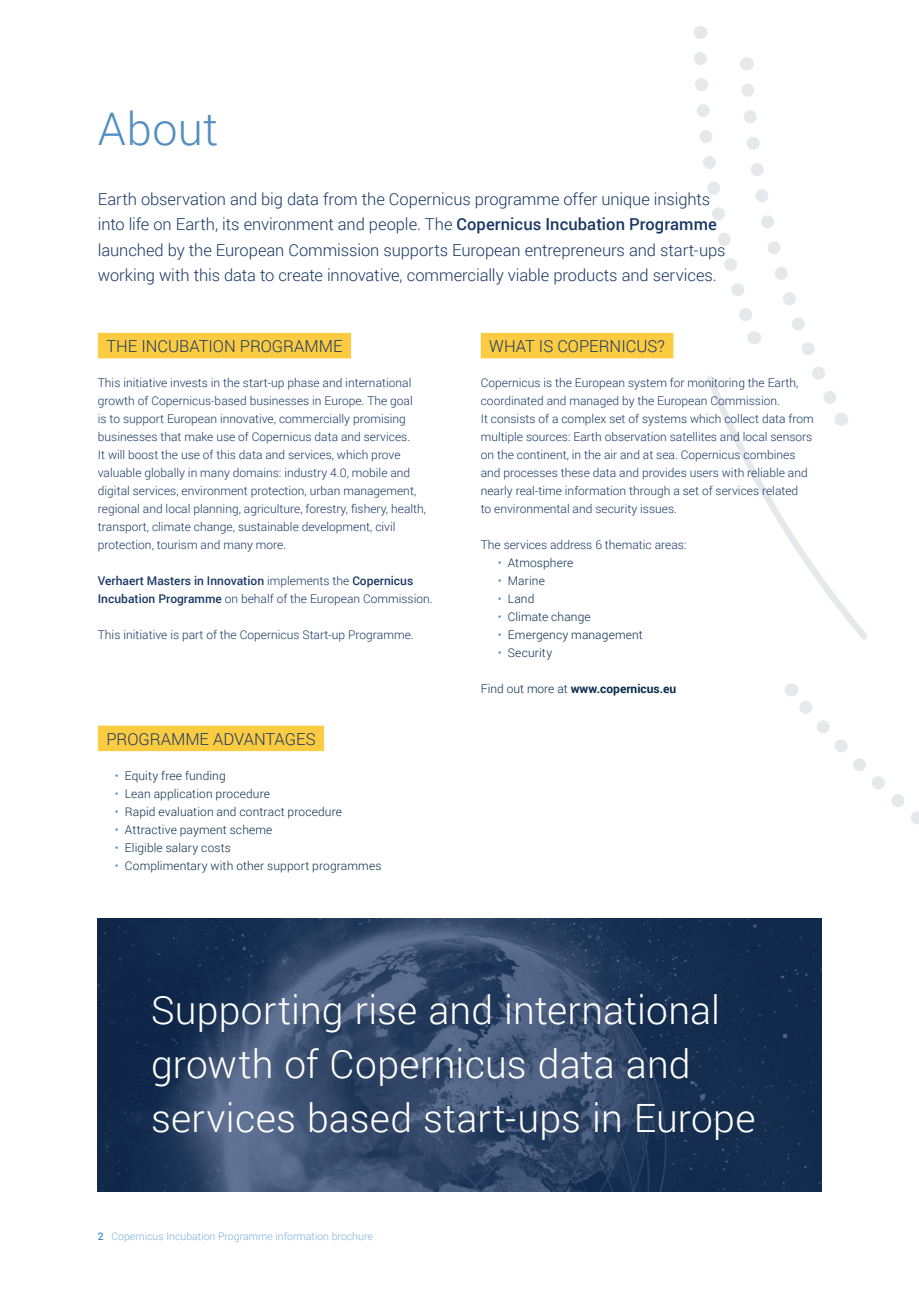
<style>
.page{position:relative;width:919px;height:1289px;background:#fff}
.page>*{position:absolute;margin:0;border:0;box-sizing:border-box;transform-origin:0 0}
.t1{font:300 45px "Roboto";letter-spacing:.01em;color:#518ec2}
.t2{font:300 39px/54px "Roboto";letter-spacing:.005em;color:#fff}
.t3{font:300 16.5px/25.5px "Roboto";letter-spacing:-.005em;color:#193765}
.t4{font:300 12px/18px "Roboto";color:#193765}
.t5{font:300 12px "Roboto";letter-spacing:.01em;color:#092d4d}
.t6{font:500 12px/18px "Roboto";color:#193765}
.t7{font:700 12px "Roboto";color:#092d4d}
.t8{font:300 10.5px "Roboto";color:#7ab0de}
.s1{font-weight:500}
.s2{font-weight:300}
.s3{color:#518ec2}
.s4{font-weight:500;color:#518ec2}
</style>
<div class="page">
<svg style="left:784px;top:683px;width:135px;height:343px"></svg>
<svg style="left:700px;top:26px;width:1px;height:13px"></svg>
<svg style="left:694px;top:52px;width:174px;height:588px"></svg>
<div style="left:98px;top:333px;width:253px;height:25px;background:#fbcb42"></div>
<div style="left:480px;top:333px;width:193px;height:25px;background:#fbcb42"></div>
<div style="left:98px;top:725px;width:226px;height:26px;background:#fbcb42"></div>
<img style="left:98px;top:918px;width:723px;height:273px">
<h1 class="t1" style="left:98px;top:98px;width:122px">About</h1>
<p class="t3" style="left:98px;top:185px;width:629px">Earth observation and big data from the Copernicus programme offer unique insights into life on Earth, its environment and people. The <span class="s1">Copernicus Incubation Programme </span>launched by the European Commission supports European entrepreneurs and start-ups working with this data to create innovative, commercially viable products and services.</p>
<h3 class="t3" style="left:106px;top:333px;width:238px">THE INCUBATION PROGRAMME</h3>
<p class="t4" style="left:98px;top:373px;width:330px">This initiative invests in the start-up phase and international growth of Copernicus-based businesses in Europe. The goal<br>is to support European innovative, commercially promising businesses that make use of Copernicus data and services.<br>It will boost the use of this data and services, which prove valuable globally in many domains: industry 4.0, mobile and digital services, environment protection, urban management, regional and local planning, agriculture, forestry, fishery, health, transport, climate change, sustainable development, civil protection, tourism and many more.</p>
<p class="t6" style="left:98px;top:571px;width:336px">Verhaert Masters in Innovation <span class="s2">implements the</span> Copernicus<br>Incubation Programme <span class="s2">on behalf of the European Commission.</span></p>
<p class="t4" style="left:98px;top:625px;width:317px">This initiative is part of the Copernicus Start-up Programme.</p>
<h3 class="t3" style="left:106px;top:725px;width:211px">PROGRAMME ADVANTAGES</h3>
<p class="t5" style="left:115px;top:767px;width:112px"><span class="s3">•</span> Equity free funding</p>
<p class="t5" style="left:115px;top:785px;width:157px"><span class="s3">•</span> Lean application procedure</p>
<p class="t5" style="left:115px;top:803px;width:229px"><span class="s3">•</span> Rapid evaluation and contract procedure</p>
<p class="t5" style="left:115px;top:821px;width:159px"><span class="s3">•</span> Attractive payment scheme</p>
<p class="t5" style="left:115px;top:839px;width:117px"><span class="s3">•</span> Eligible salary costs</p>
<p class="t5" style="left:115px;top:857px;width:268px"><span class="s3">•</span> Complimentary with other support programmes</p>
<h3 class="t3" style="left:489px;top:333px;width:177px">WHAT IS COPERNICUS?</h3>
<p class="t4" style="left:480px;top:373px;width:334px">Copernicus is the European system for monitoring the Earth, coordinated and managed by the European Commission.<br>It consists of a complex set of systems which collect data from multiple sources: Earth observation satellites and local sensors on the continent, in the air and at sea. Copernicus combines and processes these data and provides users with reliable and nearly real-time information through a set of services related<br>to environmental and security issues.</p>
<p class="t4" style="left:480px;top:535px;width:207px">The services address 6 thematic areas:</p>
<p class="t5" style="left:497px;top:554px;width:77px"><span class="s3">•</span> Atmosphere</p>
<p class="t5" style="left:497px;top:572px;width:49px"><span class="s3">•</span> Marine</p>
<p class="t5" style="left:497px;top:590px;width:38px"><span class="s3">•</span> Land</p>
<p class="t5" style="left:497px;top:608px;width:94px"><span class="s3">•</span> Climate change</p>
<p class="t5" style="left:497px;top:626px;width:146px"><span class="s3">•</span> Emergency management</p>
<p class="t5" style="left:497px;top:644px;width:56px"><span class="s3">•</span> Security</p>
<p class="t7" style="left:480px;top:680px;width:197px"><span class="s2">Find out more at</span> www.copernicus.eu</p>
<h2 class="t2" style="left:151px;top:981px;width:606px">Supporting rise and international growth of Copernicus data and services based start-ups in Europe</h2>
<p class="t8" style="left:98px;top:1229px;width:276px"><span class="s4">2</span> Copernicus Incubation Programme information brochure</p>
</div>
